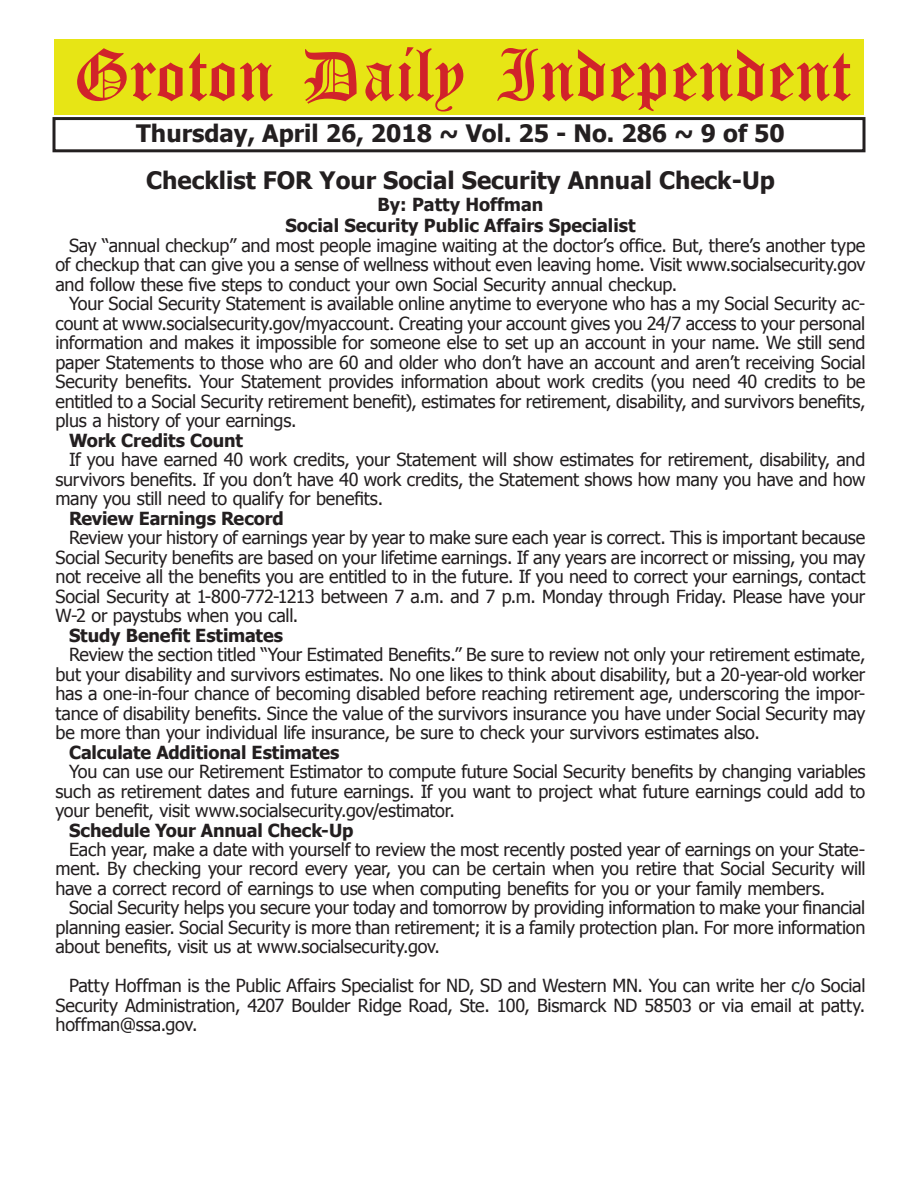
<style>
.page{position:relative;width:918px;height:1188px;background:#fff}
.page>*{position:absolute;margin:0;border:0;box-sizing:border-box;transform-origin:0 0}
.t1{font:54px "Old English Five";color:#d1232a}
.t2{font:700 24px "Tahoma";color:#231f20}
.t3{font:18px/19.5px "Tahoma";letter-spacing:-.01em;color:#231f20;text-align:justify}
.t4{font:700 18px/21.6px "Tahoma";letter-spacing:-.005em;color:#231f20;text-align:center}
</style>
<div class="page">
<div style="left:52px;top:117px;width:814px;height:35px;border:3px solid #231f20"></div>
<div style="left:54px;top:40px;width:810px;height:75px;background:#e7e515"></div>
<h1 class="t1" style="left:73px;top:50px;width:779px">Groton Daily Independent</h1>
<h2 class="t2" style="left:136px;top:116px;width:650px">Thursday, April 26, 2018 ~ Vol. 25 - No. 286 ~ 9 of 50</h2>
<h2 class="t2" style="left:146px;top:163px;width:630px">Checklist FOR Your Social Security Annual Check-Up</h2>
<p class="t4" style="left:285px;top:192px;width:352px">By: Patty Hoffman<br>Social Security Public Affairs Specialist</p>
<p class="t3" style="left:56px;top:235px;width:811px;text-indent:14px">Say “annual checkup” and most people imagine waiting at the doctor’s office. But, there’s another type of checkup that can give you a sense of wellness without even leaving home. Visit www.socialsecurity.gov and follow these five steps to conduct your own Social Security annual checkup.</p>
<p class="t3" style="left:56px;top:293px;width:812px;text-indent:14px">Your Social Security Statement is available online anytime to everyone who has a my Social Security ac&shy;count at www.socialsecurity.gov/myaccount. Creating your account gives you 24/7 access to your personal information and makes it impossible for someone else to set up an account in your name. We still send paper Statements to those who are 60 and older who don’t have an account and aren’t receiving Social Security benefits. Your Statement provides information about work credits (you need 40 credits to be entitled to a Social Security retirement benefit), estimates for retirement, disability, and survivors benefits, plus a history of your earnings.</p>
<p class="t4" style="left:69px;top:428px;width:175px">Work Credits Count</p>
<p class="t3" style="left:56px;top:449px;width:812px;text-indent:14px">If you have earned 40 work credits, your Statement will show estimates for retirement, disability, and survivors benefits. If you don’t have 40 work credits, the Statement shows how many you have and how many you still need to qualify for benefits.</p>
<p class="t4" style="left:69px;top:506px;width:216px">Review Earnings Record</p>
<p class="t3" style="left:56px;top:527px;width:812px;text-indent:14px">Review your history of earnings year by year to make sure each year is correct. This is important because Social Security benefits are based on your lifetime earnings. If any years are incorrect or missing, you may not receive all the benefits you are entitled to in the future. If you need to correct your earnings, contact Social Security at 1-800-772-1213 between 7 a.m. and 7 p.m. Monday through Friday. Please have your W-2 or paystubs when you call.</p>
<p class="t4" style="left:69px;top:623px;width:216px">Study Benefit Estimates</p>
<p class="t3" style="left:56px;top:644px;width:812px;text-indent:14px">Review the section titled “Your Estimated Benefits.” Be sure to review not only your retirement estimate, but your disability and survivors estimates. No one likes to think about disability, but a 20-year-old worker has a one-in-four chance of becoming disabled before reaching retirement age, underscoring the impor&shy;tance of disability benefits. Since the value of the survivors insurance you have under Social Security may be more than your individual life insurance, be sure to check your survivors estimates also.</p>
<p class="t4" style="left:69px;top:740px;width:272px">Calculate Additional Estimates</p>
<p class="t3" style="left:56px;top:761px;width:812px;text-indent:14px">You can use our Retirement Estimator to compute future Social Security benefits by changing variables such as retirement dates and future earnings. If you want to project what future earnings could add to your benefit, visit www.socialsecurity.gov/estimator.</p>
<p class="t4" style="left:69px;top:818px;width:286px">Schedule Your Annual Check-Up</p>
<p class="t3" style="left:56px;top:839px;width:812px;text-indent:14px">Each year, make a date with yourself to review the most recently posted year of earnings on your State&shy;ment. By checking your record every year, you can be certain when you retire that Social Security will have a correct record of earnings to use when computing benefits for you or your family members.</p>
<p class="t3" style="left:56px;top:897px;width:811px;text-indent:14px">Social Security helps you secure your today and tomorrow by providing information to make your financial planning easier. Social Security is more than retirement; it is a family protection plan. For more information about benefits, visit us at www.socialsecurity.gov.</p>
<p class="t3" style="left:56px;top:975px;width:812px;text-indent:14px">Patty Hoffman is the Public Affairs Specialist for ND, SD and Western MN. You can write her c/o Social Security Administration, 4207 Boulder Ridge Road, Ste. 100, Bismarck ND 58503 or via email at patty. hoffman@ssa.gov.</p>
</div>
